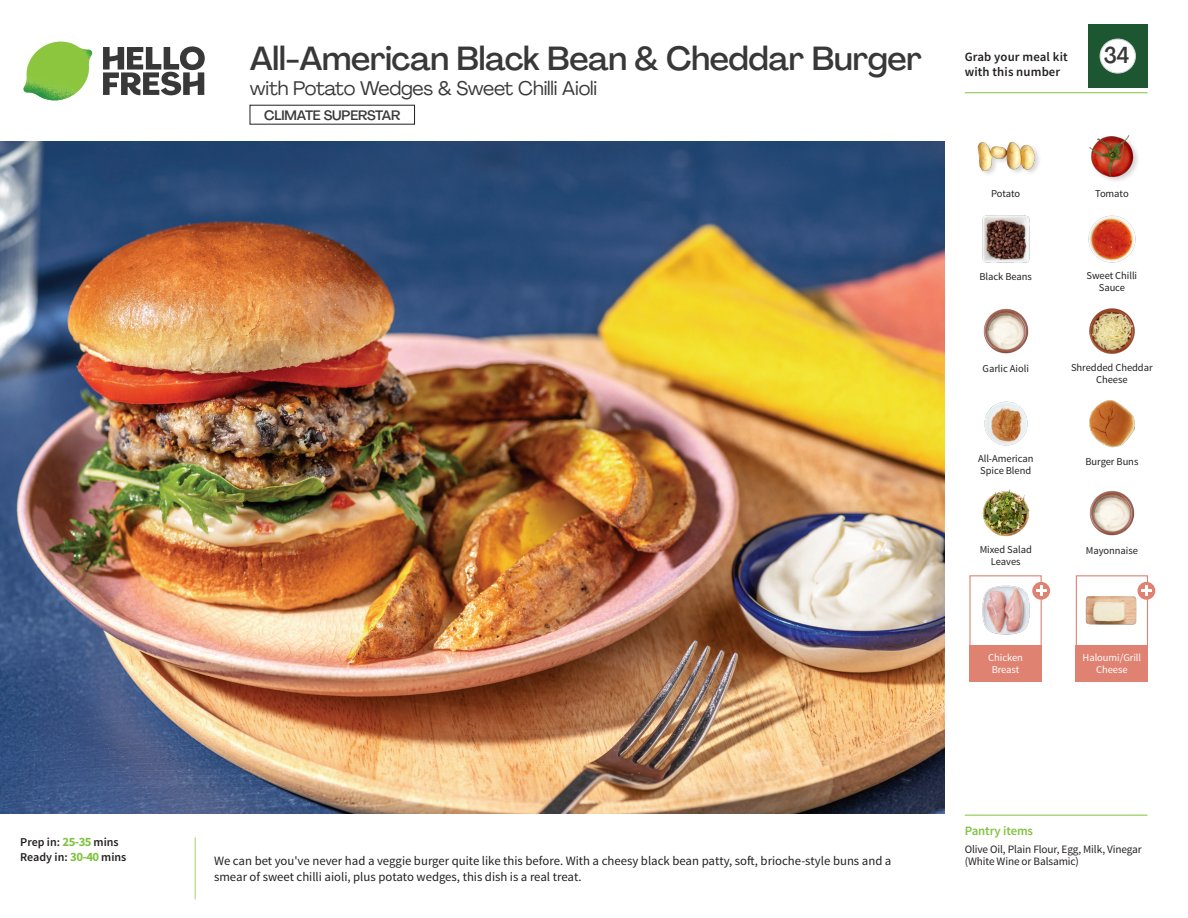
<style>
.page{position:relative;width:1188px;height:918px;background:#fff}
.page>*{position:absolute;margin:0;border:0;box-sizing:border-box;transform-origin:0 0}
._15_Titel_UK{font:500 33px "Agrandir";letter-spacing:-.01em;color:#383839}
._002_Label_Nr{font:500 22.8px "Agrandir";color:#383839;scale:.94 1}
._15_Titel_UK-2{font:19.5px "Agrandir";letter-spacing:-.01em;color:#383839}
.t1{font:500 13.5px "Agrandir";letter-spacing:-.01em;color:#383839}
.Step_6_Text_AU{font:12.75px/16.5px "Source Sans Pro";color:#231f20}
.t2{font:600 12.75px/15px "Source Sans Pro";letter-spacing:.01em;color:#231f20}
._04_Headers_Front{font:600 12.75px "Source Sans Pro";letter-spacing:-.01em;color:#81c340}
._04_Intro{font:600 12px "Source Sans Pro";color:#231f20}
._05_Pantry{font:11.25px/12px "Source Sans Pro";letter-spacing:-.01em;color:#231f20}
._18_FRONT_ingredients{font:10.5px/12px "Source Sans Pro";letter-spacing:-.005em;color:#231f20;text-align:center}
._18_FRONT_ingredients-2{font:10.5px/12px "Source Sans Pro";letter-spacing:-.005em;color:#fff;text-align:center}
.s1{font-weight:700;font-size:12.75px;color:#81c340}
</style>
<div class="page">
<svg style="left:103px;top:46px;width:102px;height:49px"></svg>
<img style="left:23px;top:42px;width:69px;height:59px">
<img style="left:0;top:142px;width:945px;height:672px">
<div style="left:1076px;top:575px;width:72px;height:73px;border:1px solid #df8272"></div>
<div style="left:1076px;top:645px;width:72px;height:37px;background:#df8272"></div>
<div style="left:969px;top:645px;width:73px;height:37px;background:#df8272"></div>
<img style="left:1086px;top:596px;width:51px;height:29px">
<div style="left:969px;top:575px;width:73px;height:73px;border:1px solid #df8272"></div>
<img style="left:982px;top:585px;width:48px;height:50px">
<div style="left:1032px;top:582px;width:18px;height:18px;background:#df8272;border-radius:50%"></div>
<svg style="left:1036px;top:585px;width:10px;height:11px"></svg>
<img style="left:1089px;top:308px;width:46px;height:46px">
<img style="left:1089px;top:400px;width:46px;height:48px">
<img style="left:984px;top:401px;width:44px;height:45px">
<img style="left:982px;top:489px;width:48px;height:48px">
<img style="left:983px;top:308px;width:46px;height:46px">
<img style="left:982px;top:215px;width:48px;height:48px">
<img style="left:1088px;top:215px;width:48px;height:48px">
<div style="left:977px;top:141px;width:65px;height:37px;background:#231f20;opacity:.2"></div>
<img style="left:977px;top:141px;width:57px;height:37px">
<img style="left:1089px;top:135px;width:49px;height:46px">
<img style="left:1089px;top:490px;width:46px;height:46px">
<div style="left:1137px;top:582px;width:18px;height:18px;background:#df8272;border-radius:50%"></div>
<svg style="left:1141px;top:585px;width:11px;height:11px"></svg>
<hr style="left:965px;top:815px;width:183px;height:1px;background:#81c340">
<hr style="left:965px;top:92px;width:183px;height:1px;background:#81c340">
<div style="left:1088px;top:24px;width:60px;height:64px;background:#1d5732"></div>
<div style="left:1100px;top:39px;width:35px;height:34px;background:#fff;border-radius:50%"></div>
<div style="left:1100px;top:39px;width:36px;height:34px;border:1px solid #d1d2d4;border-radius:50%"></div>
<p class="_04_Intro" style="left:20px;top:835px;width:100px">Prep in: <span class="s1">25-35</span> mins</p>
<p class="_04_Intro" style="left:20px;top:850px;width:108px">Ready in: <span class="s1">30-40</span> mins</p>
<p class="_15_Titel_UK" style="left:250px;top:38px;width:674px">All-American Black Bean &amp; Cheddar Burger</p>
<p class="_15_Titel_UK-2" style="left:250px;top:76px;width:349px">with Potato Wedges &amp; Sweet Chilli Aioli</p>
<p class="t1" style="left:264px;top:107px;width:138px">CLIMATE SUPERSTAR</p>
<p class="t2" style="left:965px;top:50px;width:104px">Grab your meal kit with this number</p>
<p class="_002_Label_Nr" style="left:1104px;top:41px;width:29px">34</p>
<p class="_18_FRONT_ingredients" style="left:991px;top:188px;width:31px">Potato</p>
<p class="_18_FRONT_ingredients" style="left:1095px;top:188px;width:35px">Tomato</p>
<p class="_18_FRONT_ingredients" style="left:980px;top:271px;width:54px">Black Beans</p>
<p class="_18_FRONT_ingredients" style="left:1087px;top:269px;width:52px">Sweet Chilli<br>Sauce</p>
<p class="_18_FRONT_ingredients" style="left:983px;top:363px;width:48px">Garlic Aioli</p>
<p class="_18_FRONT_ingredients" style="left:1071px;top:362px;width:83px">Shredded Cheddar<br>Cheese</p>
<p class="_18_FRONT_ingredients" style="left:978px;top:453px;width:57px;text-align:left">All-American<br>Spice Blend</p>
<p class="_18_FRONT_ingredients" style="left:1085px;top:455px;width:55px">Burger Buns</p>
<p class="_18_FRONT_ingredients" style="left:980px;top:543px;width:54px">Mixed Salad</p>
<p class="_18_FRONT_ingredients" style="left:1086px;top:545px;width:54px">Mayonnaise</p>
<p class="_18_FRONT_ingredients" style="left:991px;top:555px;width:31px">Leaves</p>
<p class="_18_FRONT_ingredients-2" style="left:988px;top:652px;width:36px">Chicken<br>Breast</p>
<p class="_18_FRONT_ingredients-2" style="left:1083px;top:652px;width:60px">Haloumi/Grill<br>Cheese</p>
<p class="Step_6_Text_AU" style="left:214px;top:852px;width:679px">We can bet you've never had a veggie burger quite like this before. With a cheesy black bean patty, soft, brioche-style buns and a smear of sweet chilli aioli, plus potato wedges, this dish is a real treat.</p>
<p class="_04_Headers_Front" style="left:965px;top:822px;width:70px">Pantry items</p>
<p class="_05_Pantry" style="left:965px;top:844px;width:179px">Olive Oil, Plain Flour, Egg, Milk, Vinegar (White Wine or Balsamic)</p>
</div>
